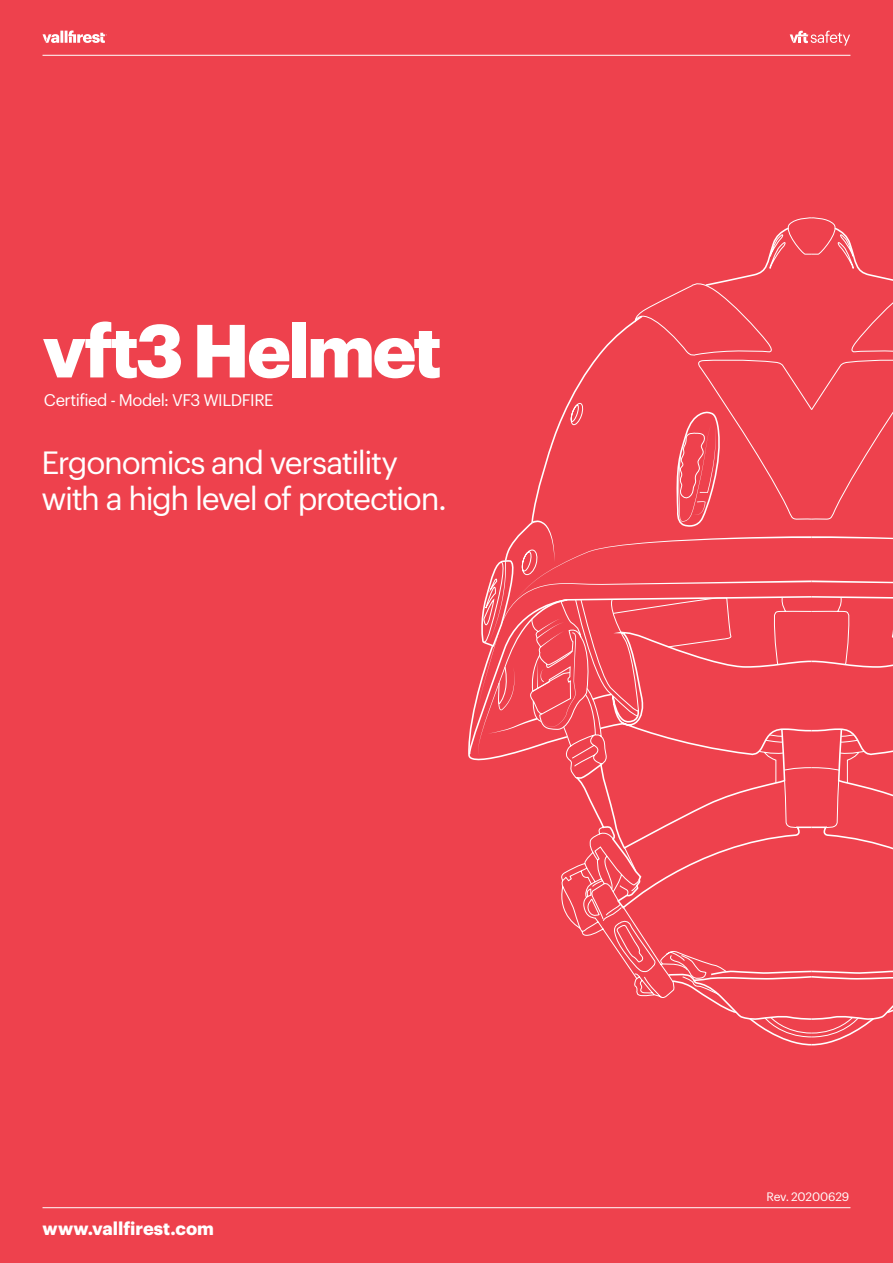
<style>
.page{position:relative;width:893px;height:1263px;background:#ee414d}
.page>*{position:absolute;margin:0;border:0;box-sizing:border-box;transform-origin:0 0}
.TItulo_portada{font:700 73.5px "Graphik";letter-spacing:-.035em;color:#fff}
.Subtitulo{font:31.5px "Graphik";letter-spacing:-.045em;color:#fff}
.t1{font:700 18px "Graphik";color:#fff}
.Subtitulo-2{font:16.5px "Graphik";letter-spacing:-.03em;color:#fff}
.Subtitulo-3{font:12px "Graphik";letter-spacing:-.02em;color:#fff}
</style>
<div class="page">
<hr style="left:43px;top:55px;width:807px;height:1px;background:#fff">
<svg style="left:790px;top:31px;width:60px;height:15px"></svg>
<svg style="left:43px;top:30px;width:64px;height:13px"></svg>
<hr style="left:43px;top:1207px;width:807px;height:1px;background:#fff">
<svg style="left:478px;top:217px;width:415px;height:829px"></svg>
<p class="TItulo_portada" style="left:43px;top:294px;width:401px">vft3 Helmet</p>
<p class="Subtitulo-2" style="left:44px;top:387px;width:231px">Certified - Model: VF3 WILDFIRE</p>
<p class="Subtitulo" style="left:41px;top:439px;width:358px">Ergonomics and versatility</p>
<p class="Subtitulo" style="left:41px;top:475px;width:407px">with a high level of protection.</p>
<p class="t1" style="left:43px;top:1215px;width:173px">www.vallfirest.com</p>
<p class="Subtitulo-3" style="left:766px;top:1187px;width:84px">Rev. 20200629</p>
</div>
